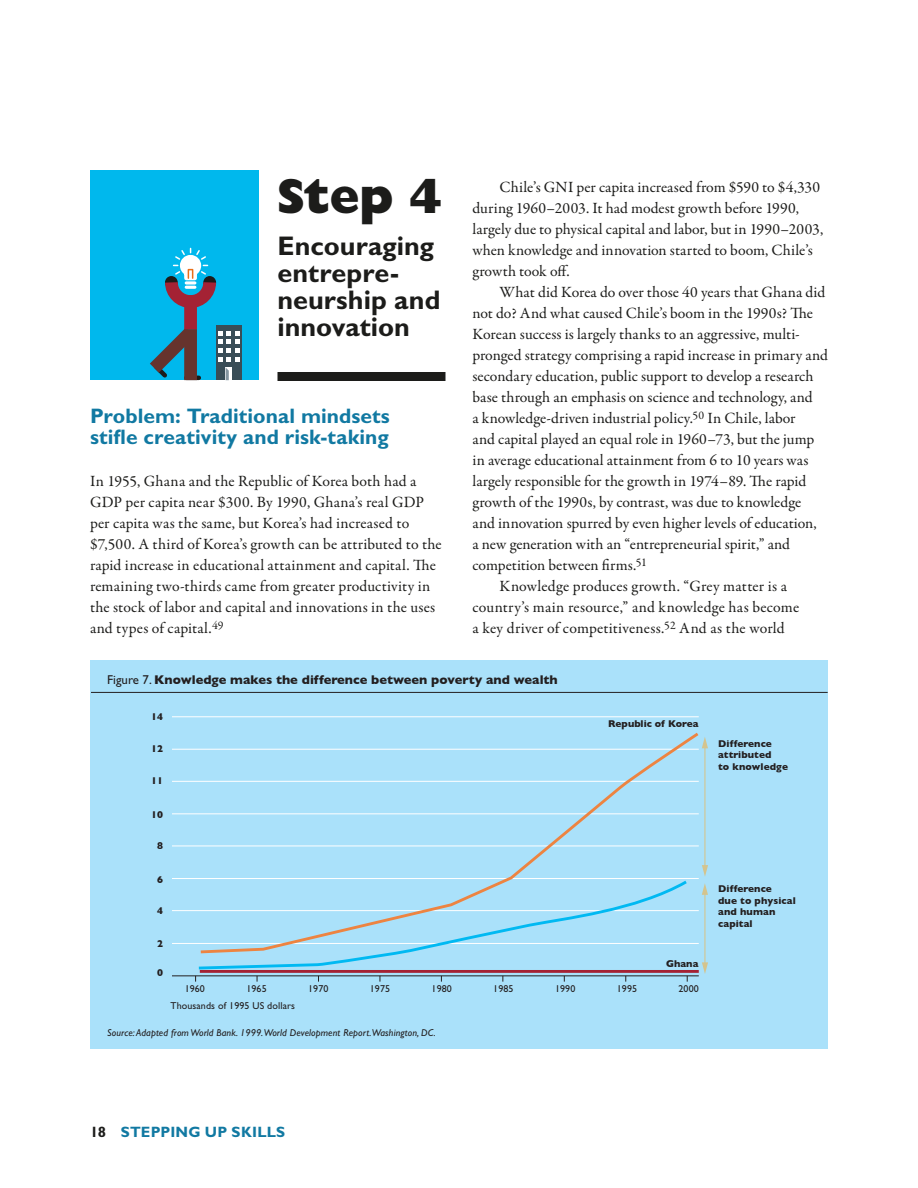
<style>
.page{position:relative;width:918px;height:1188px;background:#fff}
.page>*{position:absolute;margin:0;border:0;box-sizing:border-box;transform-origin:0 0}
.t1{font:800 49.5px "Gill Sans Std";color:#1c1c1a}
.t2{font:700 27px/27px "Gill Sans Std";color:#1c1c1a}
.t3{font:700 21px/21px "Gill Sans Std";letter-spacing:.005em;color:#1179a2}
.t4{font:15.75px/21px "Garamond Premr Pro";letter-spacing:.005em;color:#1c1c1a}
.t5{font:700 15px "Gill Sans Std";letter-spacing:.015em;color:#1179a2}
.t6{font:700 12.9px "Gill Sans";color:#231f20}
.t7{font:700 10.05px/11.4px "Gill Sans";letter-spacing:.01em;color:#231f20}
.t8{font:italic 10.05px "Gill Sans Std";letter-spacing:.01em;color:#231f20}
.t9{font:10.05px "Gill Sans Std";letter-spacing:.01em;color:#231f20}
.s1{font-family:"Gill Sans Std";font-weight:400}
.s2{color:#1c1c1a}
</style>
<div class="page">
<div style="left:90px;top:660px;width:738px;height:388px;background:#aae1fa"></div>
<hr style="left:91px;top:692px;width:737px;height:1px;background:#231f20">
<hr style="left:172px;top:976px;width:527px;height:1px;background:#231f20">
<hr style="left:172px;top:943px;width:527px;height:1px;background:#fff">
<hr style="left:172px;top:910px;width:527px;height:1px;background:#fff">
<hr style="left:172px;top:878px;width:527px;height:1px;background:#fff">
<hr style="left:172px;top:846px;width:527px;height:1px;background:#fff">
<hr style="left:172px;top:813px;width:527px;height:1px;background:#fff">
<hr style="left:172px;top:781px;width:527px;height:1px;background:#fff">
<hr style="left:172px;top:749px;width:527px;height:1px;background:#fff">
<hr style="left:172px;top:716px;width:527px;height:1px;background:#fff">
<svg style="left:198px;top:732px;width:501px;height:212px"></svg>
<svg style="left:196px;top:878px;width:494px;height:93px"></svg>
<hr style="left:200px;top:970px;width:499px;height:3px;background:#a42234">
<hr style="left:704px;top:746px;width:1px;height:121px;background:#d4c48e">
<svg style="left:702px;top:865px;width:6px;height:11px"></svg>
<svg style="left:702px;top:737px;width:6px;height:11px"></svg>
<hr style="left:704px;top:893px;width:1px;height:72px;background:#d4c48e">
<svg style="left:702px;top:962px;width:6px;height:12px"></svg>
<svg style="left:702px;top:883px;width:6px;height:12px"></svg>
<div style="left:278px;top:372px;width:168px;height:9px;background:#1c1c1a"></div>
<div style="left:90px;top:170px;width:169px;height:210px;background:#00b8ed"></div>
<div style="left:216px;top:355px;width:26px;height:25px;background:#394d57"></div>
<div style="left:216px;top:325px;width:26px;height:30px;background:linear-gradient(to bottom,#394d57,#394d57)"></div>
<svg style="left:150px;top:248px;width:89px;height:132px"></svg>
<h1 class="t1" style="left:277px;top:167px;width:167px">Step 4</h1>
<h2 class="t2" style="left:278px;top:232px;width:164px">Encouraging entrepre&shy;neurship and innovation</h2>
<h3 class="t3" style="left:90px;top:405px;width:301px">Problem: Traditional mindsets stifle creativity and risk-taking</h3>
<p class="t4" style="left:90px;top:471px;width:353px">In 1955, Ghana and the Republic of Korea both had a GDP per capita near $300. By 1990, Ghana’s real GDP per capita was the same, but Korea’s had increased to $7,500. A third of Korea’s growth can be attributed to the rapid increase in educational attainment and capital. The remaining two-thirds came from greater productivity in the stock of labor and capital and innovations in the uses and types of capital.<sup>49</sup></p>
<p class="t4" style="left:473px;top:177px;width:352px;text-indent:27px">Chile’s GNI per capita increased from $590 to $4,330 during 1960–2003. It had modest growth before 1990, largely due to physical capital and labor, but in 1990–2003, when knowledge and innovation started to boom, Chile’s growth took off.</p>
<p class="t4" style="left:500px;top:282px;width:327px">What did Korea do over those 40 years that Ghana did</p>
<p class="t4" style="left:473px;top:303px;width:342px">not do? And what caused Chile’s boom in the 1990s? The</p>
<p class="t4" style="left:473px;top:324px;width:329px">Korean success is largely thanks to an aggressive, multi-</p>
<p class="t4" style="left:473px;top:345px;width:357px">pronged strategy comprising a rapid increase in primary and</p>
<p class="t4" style="left:473px;top:366px;width:342px">secondary education, public support to develop a research</p>
<p class="t4" style="left:473px;top:387px;width:342px">base through an emphasis on science and technology, and</p>
<p class="t4" style="left:473px;top:408px;width:325px">a knowledge-driven industrial policy.<sup>50</sup> In Chile, labor</p>
<p class="t4" style="left:472px;top:429px;width:343px">and capital played an equal role in 1960–73, but the jump</p>
<p class="t4" style="left:472px;top:450px;width:337px">in average educational attainment from 6 to 10 years was</p>
<p class="t4" style="left:472px;top:471px;width:335px">largely responsible for the growth in 1974–89. The rapid</p>
<p class="t4" style="left:472px;top:492px;width:330px">growth of the 1990s, by contrast, was due to knowledge</p>
<p class="t4" style="left:472px;top:513px;width:346px">and innovation spurred by even higher levels of education,</p>
<p class="t4" style="left:472px;top:534px;width:319px">a new generation with an “entrepreneurial spirit,” and</p>
<p class="t4" style="left:472px;top:555px;width:176px">competition between firms.<sup>51</sup></p>
<p class="t4" style="left:500px;top:576px;width:289px">Knowledge produces growth. “Grey matter is a</p>
<p class="t4" style="left:473px;top:597px;width:328px">country’s main resource,” and knowledge has become</p>
<p class="t4" style="left:473px;top:618px;width:314px">a key driver of competitiveness.<sup>52</sup> And as the world</p>
<p class="t6" style="left:107px;top:672px;width:452px"><span class="s1">Figure 7.</span> Knowledge makes the difference between poverty and wealth</p>
<p class="t7" style="left:151px;top:711px;width:13px">14</p>
<p class="t7" style="left:151px;top:743px;width:13px">12</p>
<p class="t7" style="left:151px;top:774px;width:13px">11</p>
<p class="t7" style="left:151px;top:809px;width:13px">10</p>
<p class="t7" style="left:157px;top:840px;width:7px">8</p>
<p class="t7" style="left:157px;top:874px;width:7px">6</p>
<p class="t7" style="left:157px;top:905px;width:7px">4</p>
<p class="t7" style="left:157px;top:938px;width:7px">2</p>
<p class="t7" style="left:157px;top:967px;width:7px">0</p>
<p class="t7" style="left:608px;top:718px;width:92px">Republic of Korea</p>
<p class="t7" style="left:666px;top:958px;width:34px">Ghana</p>
<p class="t9" style="left:185px;top:983px;width:22px">1960</p>
<p class="t9" style="left:246px;top:983px;width:22px">1965</p>
<p class="t9" style="left:308px;top:983px;width:22px">1970</p>
<p class="t9" style="left:370px;top:983px;width:22px">1975</p>
<p class="t9" style="left:432px;top:983px;width:22px">1980</p>
<p class="t9" style="left:493px;top:983px;width:22px">1985</p>
<p class="t9" style="left:555px;top:983px;width:22px">1990</p>
<p class="t9" style="left:617px;top:983px;width:22px">1995</p>
<p class="t9" style="left:679px;top:983px;width:22px">2000</p>
<p class="t9" style="left:171px;top:1000px;width:126px">Thousands of 1995 US dollars</p>
<p class="t8" style="left:107px;top:1027px;width:330px">Source: Adapted from World Bank. 1999.World Development Report.Washington, DC.</p>
<p class="t7" style="left:718px;top:738px;width:71px">Difference attributed<br>to knowledge</p>
<p class="t7" style="left:718px;top:883px;width:79px">Difference<br>due to physical and human capital</p>
<p class="t5" style="left:90px;top:1123px;width:197px"><span class="s2">18</span> STEPPING UP SKILLS</p>
</div>
